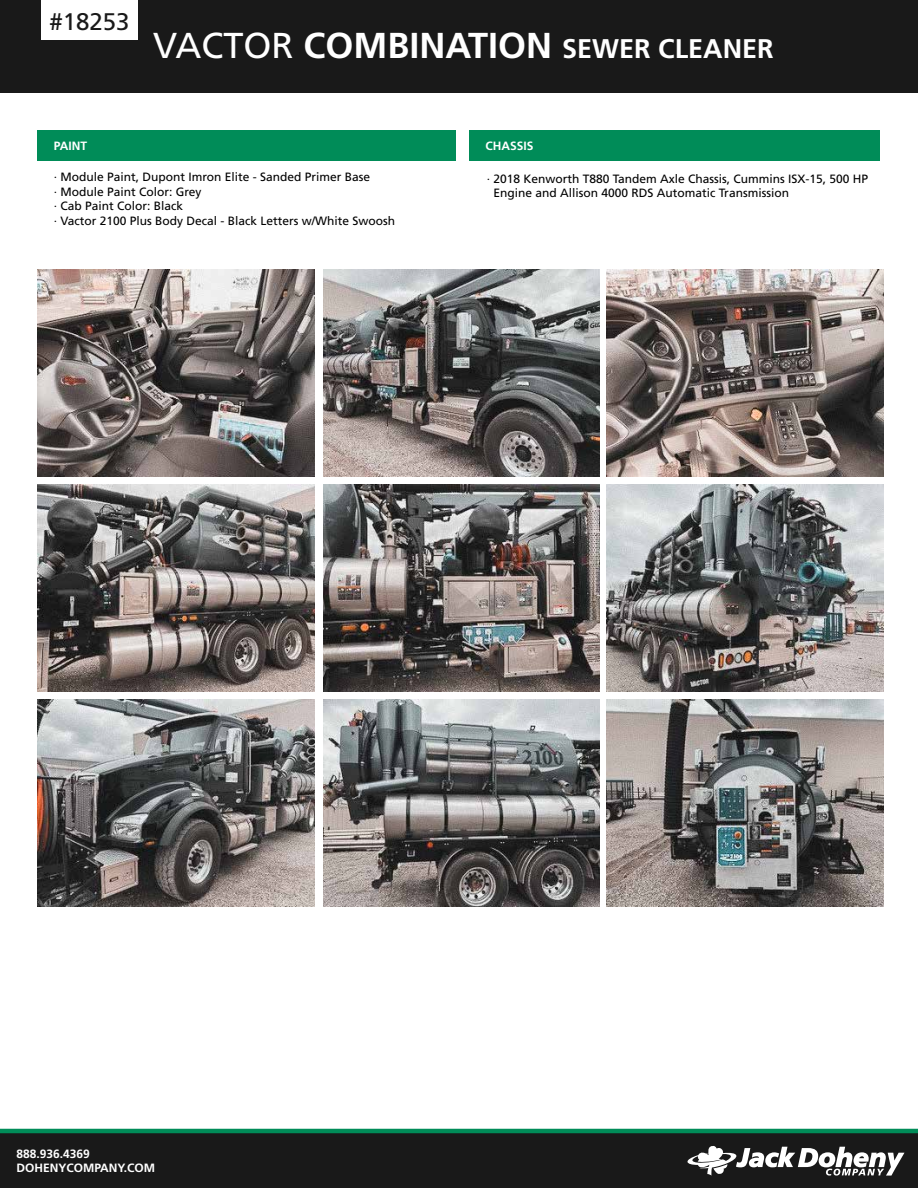
<style>
.page{position:relative;width:918px;height:1188px;background:#fff}
.page>*{position:absolute;margin:0;border:0;box-sizing:border-box;transform-origin:0 0}
.t1{font:27px "Frutiger LT 65 Bd";color:#fff}
.t2{font:24px "Frutiger LT 55 Rm";color:#191919}
.t3{font:12px/14.4px "Frutiger LT 55 Rm";color:#000}
.t4{font:12px/14.4px "Frutiger LT 65 Bd";color:#fff}
.s1{font-family:"Frutiger LT 55 Rm";font-size:36px}
.s2{font-size:36px}
</style>
<div class="page">
<div style="left:0;top:0;width:918px;height:93px;background:#191919"></div>
<div style="left:41px;top:0;width:96px;height:40px;background:#fff"></div>
<div style="left:0;top:1131px;width:918px;height:57px;background:#191919"></div>
<svg style="left:687px;top:1146px;width:218px;height:30px"></svg>
<hr style="left:0;top:1129px;width:918px;height:4px;background:#008c58">
<div style="left:38px;top:130px;width:418px;height:31px;background:#008c58"></div>
<div style="left:469px;top:130px;width:411px;height:31px;background:#008c58"></div>
<img style="left:38px;top:269px;width:276px;height:208px">
<img style="left:607px;top:269px;width:276px;height:208px">
<img style="left:607px;top:699px;width:276px;height:208px">
<img style="left:38px;top:699px;width:276px;height:208px">
<img style="left:38px;top:484px;width:276px;height:208px">
<img style="left:607px;top:484px;width:276px;height:208px">
<img style="left:323px;top:699px;width:277px;height:208px">
<img style="left:323px;top:484px;width:277px;height:208px">
<img style="left:323px;top:269px;width:277px;height:208px">
<h2 class="t2" style="left:49px;top:7px;width:82px">#18253</h2>
<h1 class="t1" style="left:153px;top:33px;width:622px"><span class="s1">VACTOR</span> <span class="s2">COMBINATION</span> SEWER CLEANER</h1>
<p class="t4" style="left:54px;top:139px;width:35px">PAINT</p>
<p class="t3" style="left:54px;top:170px;width:343px">· Module Paint, Dupont Imron Elite - Sanded Primer Base<br>· Module Paint Color: Grey<br>· Cab Paint Color: Black<br>· Vactor 2100 Plus Body Decal - Black Letters w/White Swoosh</p>
<p class="t4" style="left:485px;top:139px;width:50px">CHASSIS</p>
<p class="t3" style="left:493px;top:171px;width:376px;text-indent:-7px">· 2018 Kenworth T880 Tandem Axle Chassis, Cummins ISX-15, 500 HP<br>Engine and Allison 4000 RDS Automatic Transmission</p>
<p class="t4" style="left:16px;top:1147px;width:140px">888.936.4369<br>DOHENYCOMPANY.COM</p>
</div>
